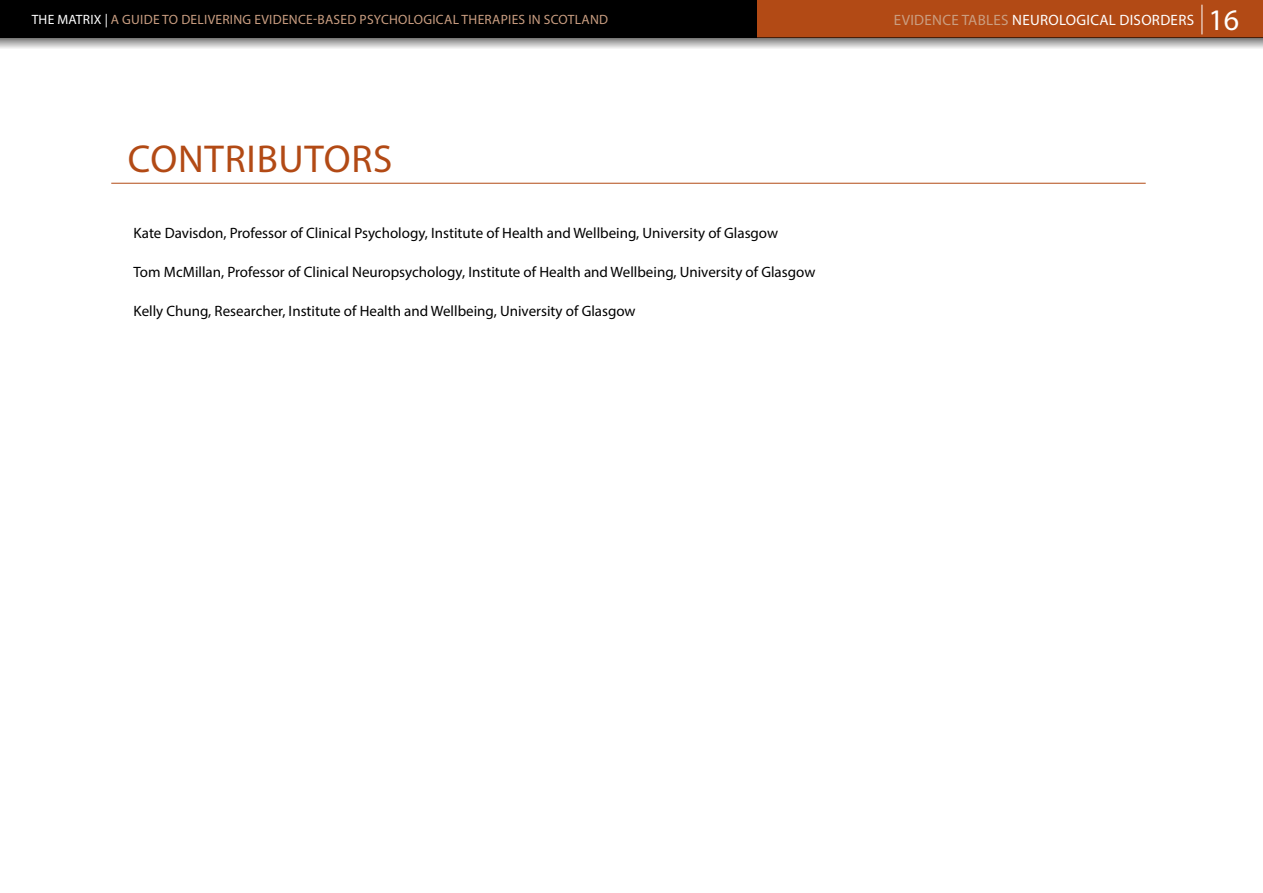
<style>
.page{position:relative;width:1263px;height:893px;background:#fff}
.page>*{position:absolute;margin:0;border:0;box-sizing:border-box;transform-origin:0 0}
.t1{font:39px "Myriad Pro";letter-spacing:.02em;color:#b24a15}
.t2{font:15px "Myriad Pro";color:#000}
.t3{font:15px "Myriad Pro";letter-spacing:.02em;color:#fff}
.t4{font:13.5px "Myriad Pro";letter-spacing:.02em;color:#ca9e81}
.s1{color:#fff}
.s2{color:#ca9e81}
.s3{font-size:30px}
</style>
<div class="page">
<div style="left:251px;top:0;width:1012px;height:37px;background:#b24a15"></div>
<div style="left:0;top:0;width:756px;height:37px;background:#000"></div>
<svg style="left:1202px;top:5px;width:1px;height:29px"></svg>
<svg style="left:0;top:37px;width:1263px;height:11px;background:#a6a4a3"></svg>
<hr style="left:111px;top:183px;width:1035px;height:1px;background:#b24a15">
<p class="t4" style="left:32px;top:11px;width:578px"><span class="s1">THE MATRIX |</span> A GUIDE TO DELIVERING EVIDENCE-BASED PSYCHOLOGICAL THERAPIES IN SCOTLAND</p>
<p class="t3" style="left:894px;top:10px;width:347px"><span class="s2">EVIDENCE TABLES</span> NEUROLOGICAL DISORDERS <span class="s3">16</span></p>
<h1 class="t1" style="left:128px;top:135px;width:266px">CONTRIBUTORS</h1>
<p class="t2" style="left:134px;top:224px;width:646px">Kate Davisdon, Professor of Clinical Psychology, Institute of Health and Wellbeing, University of Glasgow</p>
<p class="t2" style="left:134px;top:263px;width:683px">Tom McMillan, Professor of Clinical Neuropsychology, Institute of Health and Wellbeing, University of Glasgow</p>
<p class="t2" style="left:134px;top:302px;width:504px">Kelly Chung, Researcher, Institute of Health and Wellbeing, University of Glasgow</p>
</div>
